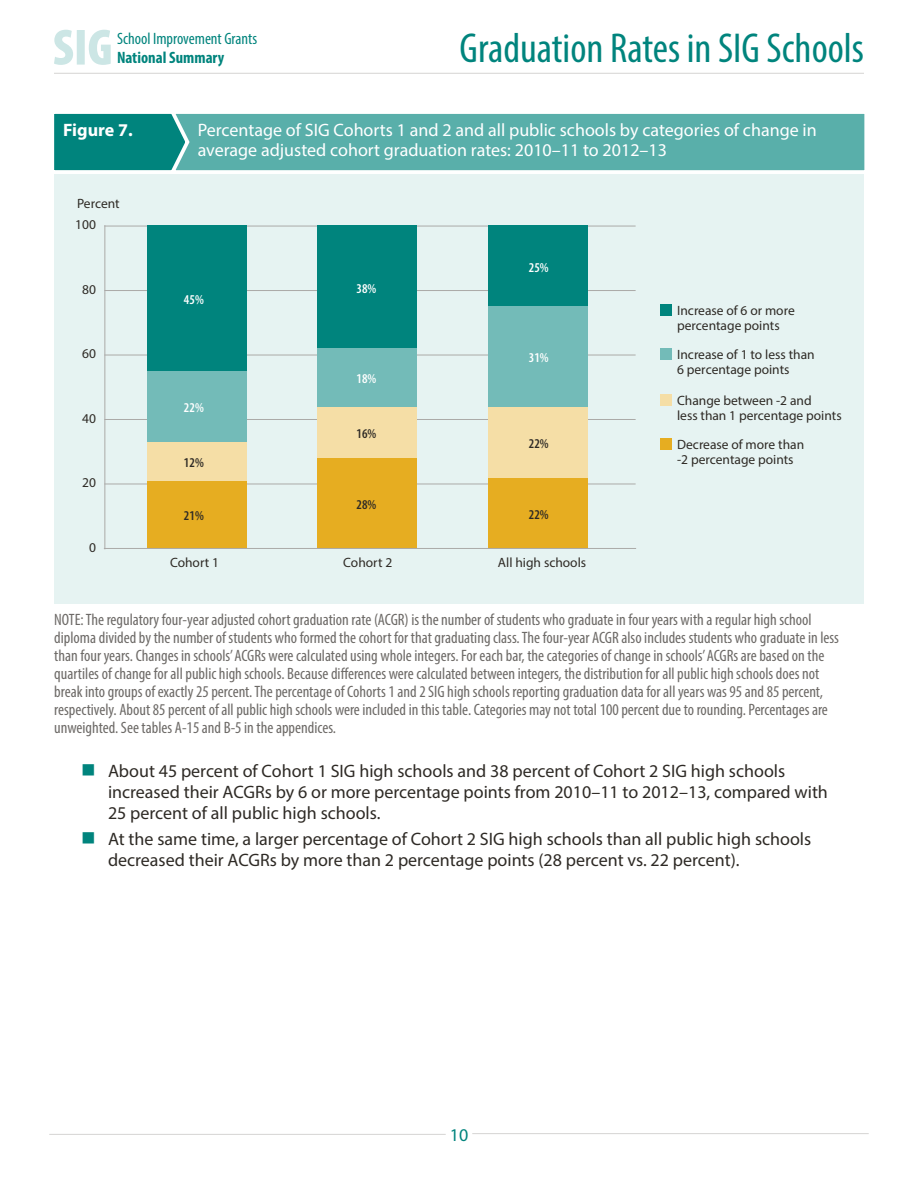
<style>
.page{position:relative;width:918px;height:1188px;background:#fff}
.page>*{position:absolute;margin:0;border:0;box-sizing:border-box;transform-origin:0 0}
.t1{font:condensed 42px "Myriad Pro";color:#00847d}
.t2{font:18px/21px "Myriad Pro";color:#2e2a25}
.t3{font:18px/19.5px "Myriad Pro";color:#fff}
.t4{font:700 18px "Myriad Pro";color:#fff}
.t5{font:18px "Myriad Pro";color:#00847d}
.table_fig_note{font:condensed 16.5px/18px "Myriad Pro";color:#6d6a67}
.t6{font:condensed 16.5px "Myriad Pro";color:#00847d}
.t7{font:700 condensed 16.5px "Myriad Pro";color:#00847d}
.t8{font:13.5px/15px "Myriad Pro";color:#2e2a25}
.t9{font:600 condensed 13.5px "Myriad Pro";color:#2e2a25}
.t10{font:600 condensed 13.5px "Myriad Pro";color:#fff}
</style>
<div class="page">
<svg style="left:54px;top:30px;width:57px;height:35px"></svg>
<hr style="left:54px;top:73px;width:810px;height:1px;background:#d5d4d3">
<div style="left:173px;top:112px;width:693px;height:60px;background:#59afaa"></div>
<div style="left:171px;top:110px;width:697px;height:64px;border:4px solid #fff"></div>
<svg style="left:54px;top:110px;width:138px;height:64px;background:#2b9893"></svg>
<div style="left:54px;top:174px;width:810px;height:430px;background:#e6f3f2"></div>
<div style="left:660px;top:304px;width:12px;height:12px;background:#00847d"></div>
<div style="left:660px;top:348px;width:12px;height:12px;background:#73bbb8"></div>
<div style="left:660px;top:394px;width:12px;height:12px;background:#f5dea6"></div>
<div style="left:660px;top:438px;width:12px;height:12px;background:#e6ad21"></div>
<hr style="left:104px;top:226px;width:532px;height:1px;background:#abaaa8">
<hr style="left:104px;top:290px;width:532px;height:1px;background:#abaaa8">
<hr style="left:104px;top:355px;width:532px;height:1px;background:#abaaa8">
<hr style="left:104px;top:419px;width:532px;height:1px;background:#abaaa8">
<hr style="left:104px;top:484px;width:532px;height:1px;background:#abaaa8">
<div style="left:147px;top:481px;width:99px;height:68px;background:#e6ad21"></div>
<div style="left:147px;top:442px;width:99px;height:39px;background:#f5dea6"></div>
<div style="left:147px;top:371px;width:99px;height:71px;background:#73bbb8"></div>
<div style="left:147px;top:225px;width:99px;height:146px;background:#00847d"></div>
<div style="left:318px;top:458px;width:99px;height:91px;background:#e6ad21"></div>
<div style="left:318px;top:407px;width:99px;height:51px;background:#f5dea6"></div>
<div style="left:318px;top:348px;width:99px;height:59px;background:#73bbb8"></div>
<div style="left:318px;top:225px;width:99px;height:123px;background:#00847d"></div>
<div style="left:488px;top:478px;width:100px;height:71px;background:#e6ad21"></div>
<div style="left:488px;top:407px;width:100px;height:71px;background:#f5dea6"></div>
<div style="left:488px;top:306px;width:100px;height:101px;background:#73bbb8"></div>
<div style="left:488px;top:225px;width:100px;height:81px;background:#00847d"></div>
<hr style="left:104px;top:548px;width:532px;height:1px;background:#abaaa8">
<hr style="left:104px;top:225px;width:1px;height:324px;background:#abaaa8">
<hr style="left:49px;top:1134px;width:397px;height:1px;background:#d5d4d3">
<hr style="left:472px;top:1133px;width:397px;height:1px;background:#d5d4d3">
<p class="t6" style="left:117px;top:28px;width:142px">School Improvement Grants</p>
<p class="t7" style="left:117px;top:47px;width:109px">National Summary</p>
<h1 class="t1" style="left:460px;top:23px;width:406px">Graduation Rates in SIG Schools</h1>
<p class="t4" style="left:63px;top:119px;width:71px">Figure 7.</p>
<p class="t3" style="left:198px;top:120px;width:621px">Percentage of SIG Cohorts 1 and 2 and all public schools by categories of change in average adjusted cohort graduation rates: 2010–11 to 2012–13</p>
<p class="t8" style="left:77px;top:195px;width:44px">Percent</p>
<p class="t8" style="left:75px;top:217px;width:22px">100</p>
<p class="t8" style="left:82px;top:281px;width:15px">80</p>
<p class="t8" style="left:82px;top:346px;width:15px">60</p>
<p class="t8" style="left:82px;top:410px;width:15px">40</p>
<p class="t8" style="left:82px;top:475px;width:15px">20</p>
<p class="t8" style="left:89px;top:540px;width:8px">0</p>
<p class="t10" style="left:184px;top:292px;width:21px">45%</p>
<p class="t10" style="left:184px;top:400px;width:21px">22%</p>
<p class="t9" style="left:184px;top:455px;width:21px">12%</p>
<p class="t9" style="left:184px;top:509px;width:21px">21%</p>
<p class="t10" style="left:357px;top:281px;width:21px">38%</p>
<p class="t10" style="left:357px;top:371px;width:21px">18%</p>
<p class="t9" style="left:357px;top:426px;width:21px">16%</p>
<p class="t9" style="left:357px;top:497px;width:21px">28%</p>
<p class="t10" style="left:529px;top:260px;width:21px">25%</p>
<p class="t10" style="left:529px;top:350px;width:21px">31%</p>
<p class="t9" style="left:529px;top:436px;width:21px">22%</p>
<p class="t9" style="left:529px;top:507px;width:21px">22%</p>
<p class="t8" style="left:170px;top:555px;width:50px">Cohort 1</p>
<p class="t8" style="left:343px;top:555px;width:50px">Cohort 2</p>
<p class="t8" style="left:498px;top:555px;width:90px">All high schools</p>
<p class="t8" style="left:677px;top:303px;width:119px">Increase of 6 or more percentage points</p>
<p class="t8" style="left:677px;top:347px;width:139px">Increase of 1 to less than<br>6 percentage points</p>
<p class="t8" style="left:677px;top:393px;width:166px">Change between -2 and<br>less than 1 percentage points</p>
<p class="t8" style="left:677px;top:437px;width:129px">Decrease of more than -2 percentage points</p>
<p class="table_fig_note" style="left:54px;top:611px;width:786px">NOTE: The regulatory four-year adjusted cohort graduation rate (ACGR) is the number of students who graduate in four years with a regular high school diploma divided by the number of students who formed the cohort for that graduating class. The four-year ACGR also includes students who graduate in less than four years. Changes in schools’ ACGRs were calculated using whole integers. For each bar, the categories of change in schools’ ACGRs are based on the quartiles of change for all public high schools. Because differences were calculated between integers, the distribution for all public high schools does not break into groups of exactly 25 percent. The percentage of Cohorts 1 and 2 SIG high schools reporting graduation data for all years was 95 and 85 percent, respectively. About 85 percent of all public high schools were included in this table. Categories may not total 100 percent due to rounding. Percentages are unweighted. See tables A-15 and B-5 in the appendices.</p>
<p class="t2" style="left:108px;top:760px;width:721px">About 45 percent of Cohort 1 SIG high schools and 38 percent of Cohort 2 SIG high schools increased their ACGRs by 6 or more percentage points from 2010–11 to 2012–13, compared with<br>25 percent of all public high schools.</p>
<p class="t2" style="left:108px;top:828px;width:705px">At the same time, a larger percentage of Cohort 2 SIG high schools than all public high schools decreased their ACGRs by more than 2 percentage points (28 percent vs. 22 percent).</p>
<p class="t5" style="left:450px;top:1124px;width:20px">10</p>
</div>
